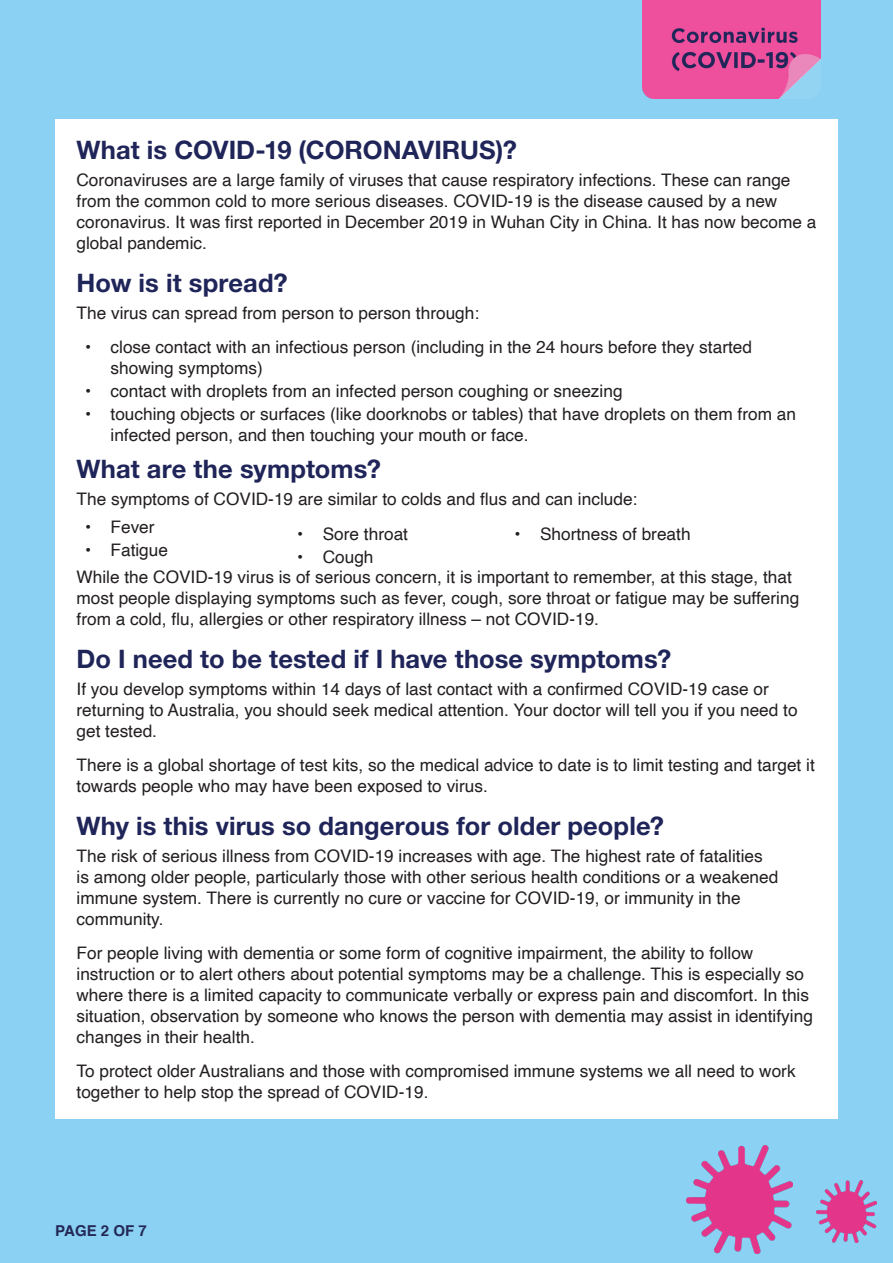
<style>
.page{position:relative;width:893px;height:1263px;background:#8ad1f3}
.page>*{position:absolute;margin:0;border:0;box-sizing:border-box;transform-origin:0 0}
.Helvetica_heading{font:700 25.5px "Helvetica Neue LT Std";letter-spacing:.005em;color:#202559}
.Body_heading{font:700 25.5px "Helvetica Neue LT Std";color:#202559}
.body{font:17.25px/21px "Helvetica";color:#231f20}
.t1{font:700 15px "Helvetica";color:#242856}
</style>
<div class="page">
<div style="left:55px;top:120px;width:783px;height:999px;background:#fff"></div>
<img style="left:687px;top:1145px;width:105px;height:109px">
<img style="left:816px;top:1180px;width:61px;height:62px">
<img style="left:642px;top:0;width:179px;height:98px">
<p class="Body_heading" style="left:77px;top:134px;width:442px">What is COVID-19 (CORONAVIRUS)?</p>
<p class="body" style="left:77px;top:170px;width:741px">Coronaviruses are a large family of viruses that cause respiratory infections. These can range from the common cold to more serious diseases. COVID-19 is the disease caused by a new coronavirus. It was first reported in December 2019 in Wuhan City in China. It has now become a global pandemic.</p>
<p class="Helvetica_heading" style="left:77px;top:267px;width:213px">How is it spread?</p>
<p class="body" style="left:77px;top:303px;width:404px">The virus can spread from person to person through:</p>
<p class="body" style="left:111px;top:337px;width:643px;text-indent:-26px">• close contact with an infectious person (including in the 24 hours before they started showing symptoms)</p>
<p class="body" style="left:85px;top:381px;width:539px">• contact with droplets from an infected person coughing or sneezing</p>
<p class="body" style="left:111px;top:404px;width:687px;text-indent:-26px">• touching objects or surfaces (like doorknobs or tables) that have droplets on them from an infected person, and then touching your mouth or face.</p>
<p class="Helvetica_heading" style="left:77px;top:453px;width:306px">What are the symptoms?</p>
<p class="body" style="left:77px;top:489px;width:562px">The symptoms of COVID-19 are similar to colds and flus and can include:</p>
<p class="body" style="left:85px;top:517px;width:71px">• Fever</p>
<p class="body" style="left:85px;top:540px;width:85px">• Fatigue</p>
<p class="body" style="left:77px;top:567px;width:724px">While the COVID-19 virus is of serious concern, it is important to remember, at this stage, that most people displaying symptoms such as fever, cough, sore throat or fatigue may be suffering from a cold, flu, allergies or other respiratory illness – not COVID-19.</p>
<p class="Helvetica_heading" style="left:77px;top:643px;width:596px">Do I need to be tested if I have those symptoms?</p>
<p class="body" style="left:77px;top:679px;width:723px">If you develop symptoms within 14 days of last contact with a confirmed COVID-19 case or returning to Australia, you should seek medical attention. Your doctor will tell you if you need to get tested.</p>
<p class="body" style="left:77px;top:755px;width:740px">There is a global shortage of test kits, so the medical advice to date is to limit testing and target it towards people who may have been exposed to virus.</p>
<p class="Helvetica_heading" style="left:77px;top:810px;width:589px">Why is this virus so dangerous for older people?</p>
<p class="body" style="left:77px;top:846px;width:703px">The risk of serious illness from COVID-19 increases with age. The highest rate of fatalities is among older people, particularly those with other serious health conditions or a weakened immune system. There is currently no cure or vaccine for COVID-19, or immunity in the community.</p>
<p class="body" style="left:77px;top:943px;width:738px">For people living with dementia or some form of cognitive impairment, the ability to follow instruction or to alert others about potential symptoms may be a challenge. This is especially so where there is a limited capacity to communicate verbally or express pain and discomfort. In this situation, observation by someone who knows the person with dementia may assist in identifying changes in their health.</p>
<p class="body" style="left:77px;top:1061px;width:721px">To protect older Australians and those with compromised immune systems we all need to work together to help stop the spread of COVID-19.</p>
<p class="body" style="left:514px;top:524px;width:178px">• Shortness of breath</p>
<p class="body" style="left:297px;top:524px;width:112px">• Sore throat</p>
<p class="body" style="left:297px;top:547px;width:78px">• Cough</p>
<p class="t1" style="left:55px;top:1218px;width:93px">PAGE 2 OF 7</p>
</div>
